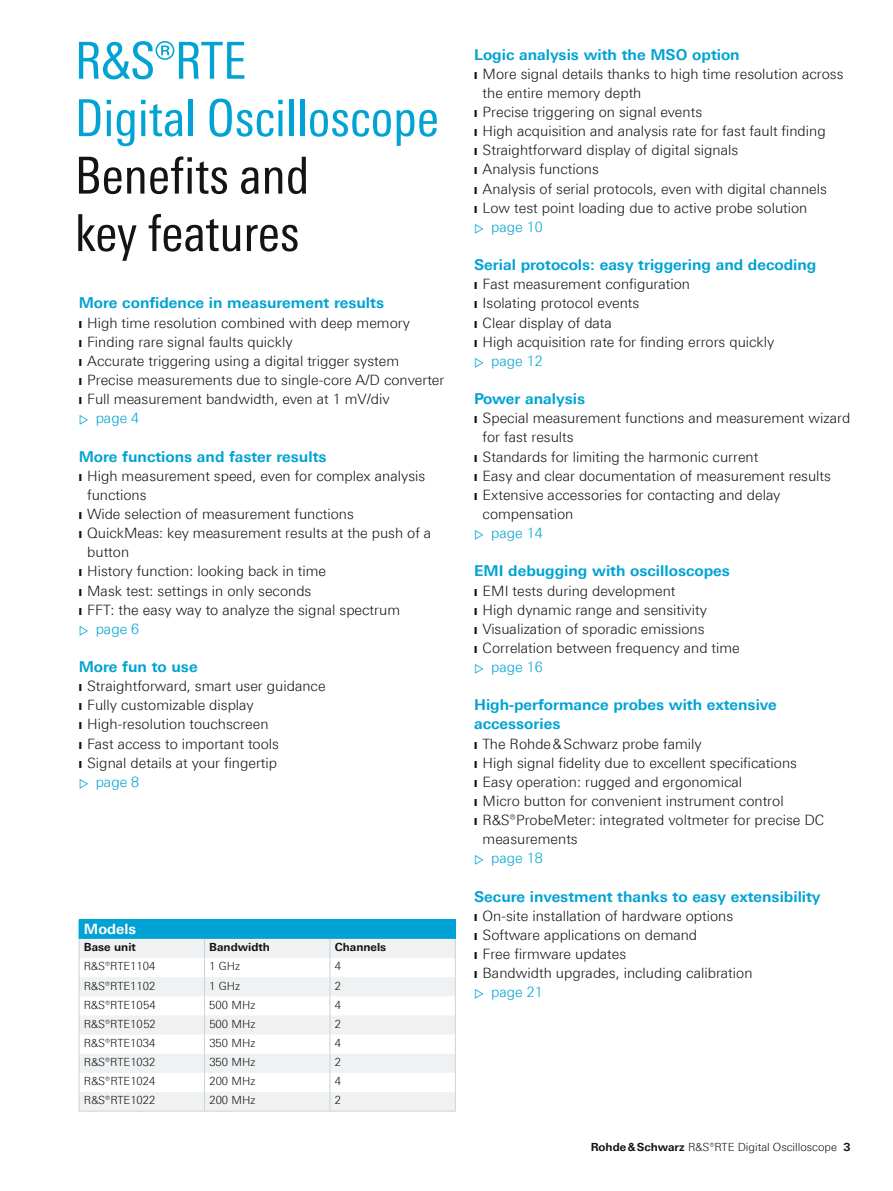
<style>
.page{position:relative;width:893px;height:1191px;background:#fff}
.page>*{position:absolute;margin:0;border:0;box-sizing:border-box;transform-origin:0 0}
.t1{font:51px/57.4px "Linotype Univers 420 Cn";color:#00a3d3}
.t2{font:51px/57.4px "Linotype Univers 420 Cn";color:#131413}
.t3{font:700 15px/19.2px "Linotype Univers 630";color:#00a3d3}
.t4{font:300 14.25px/19.2px "Linotype Univers 330";color:#131413}
.t5{font:300 14.25px "Linotype Univers 330";color:#00a3d3}
.t6{font:700 14.25px "Linotype Univers 630";color:#fff}
.t7{font:300 11.25px "Linotype Univers 330";color:#131413}
.t8{font:700 11.25px "Linotype Univers 630";color:#131413}
.s1{font-size:12px;color:#00a3d3}
.s2{color:#00a3d3}
.s3{font-size:12px}
.s4{font-family:"Linotype Univers 630";font-weight:700}
</style>
<div class="page">
<div style="left:79px;top:919px;width:376px;height:20px;background:#00a3d3"></div>
<svg style="left:80px;top:939px;width:375px;height:171px;fill:#eff1f3"></svg>
<svg style="left:79px;top:938px;width:1px;height:172px"></svg>
<svg style="left:204px;top:939px;width:1px;height:171px"></svg>
<svg style="left:330px;top:939px;width:1px;height:171px"></svg>
<svg style="left:455px;top:919px;width:1px;height:191px"></svg>
<hr style="left:79px;top:1110px;width:126px;height:1px;background:#cdd4d7">
<hr style="left:205px;top:1110px;width:125px;height:1px;background:#cdd4d7">
<hr style="left:330px;top:1110px;width:126px;height:1px;background:#cdd4d7">
<h1 class="t1" style="left:75px;top:32px;width:366px">R&amp;S®RTE<br>Digital Oscilloscope</h1>
<h1 class="t2" style="left:75px;top:146px;width:236px">Benefits and key features</h1>
<p class="t3" style="left:79px;top:293px;width:307px">More confidence in measurement results</p>
<p class="t4" style="left:79px;top:313px;width:367px">❙ High time resolution combined with deep memory<br>❙ Finding rare signal faults quickly<br>❙ Accurate triggering using a digital trigger system<br>❙ Precise measurements due to single-core A/D converter ❙ Full measurement bandwidth, even at 1 mV/div<br><span class="s1">▷</span> <span class="s2">page 4</span></p>
<p class="t3" style="left:79px;top:446px;width:249px">More functions and faster results</p>
<p class="t4" style="left:79px;top:466px;width:348px">❙ High measurement speed, even for complex analysis</p>
<p class="t4" style="left:87px;top:485px;width:61px">functions</p>
<p class="t4" style="left:79px;top:504px;width:277px">❙ Wide selection of measurement functions</p>
<p class="t4" style="left:79px;top:523px;width:354px">❙ QuickMeas: key measurement results at the push of a</p>
<p class="t4" style="left:87px;top:542px;width:44px">button</p>
<p class="t4" style="left:79px;top:561px;width:249px">❙ History function: looking back in time</p>
<p class="t4" style="left:79px;top:581px;width:234px">❙ Mask test: settings in only seconds</p>
<p class="t4" style="left:79px;top:600px;width:323px">❙ FFT: the easy way to analyze the signal spectrum</p>
<p class="t5" style="left:79px;top:620px;width:62px"><span class="s3">▷</span> page 6</p>
<p class="t3" style="left:79px;top:657px;width:120px">More fun to use</p>
<p class="t4" style="left:79px;top:676px;width:248px">❙ Straightforward, smart user guidance ❙ Fully customizable display<br>❙ High-resolution touchscreen<br>❙ Fast access to important tools<br>❙ Signal details at your fingertip<br><span class="s1">▷</span> <span class="s2">page 8</span></p>
<p class="t6" style="left:84px;top:920px;width:54px">Models</p>
<p class="t8" style="left:84px;top:940px;width:54px">Base unit</p>
<p class="t8" style="left:209px;top:940px;width:62px">Bandwidth</p>
<p class="t8" style="left:335px;top:940px;width:53px">Channels</p>
<p class="t7" style="left:84px;top:959px;width:73px">R&amp;S®RTE1104</p>
<p class="t7" style="left:209px;top:959px;width:32px">1 GHz</p>
<p class="t7" style="left:335px;top:959px;width:8px">4</p>
<p class="t7" style="left:84px;top:979px;width:73px">R&amp;S®RTE1102</p>
<p class="t7" style="left:209px;top:979px;width:32px">1 GHz</p>
<p class="t7" style="left:335px;top:979px;width:8px">2</p>
<p class="t7" style="left:84px;top:998px;width:74px">R&amp;S®RTE1054</p>
<p class="t7" style="left:209px;top:998px;width:48px">500 MHz</p>
<p class="t7" style="left:335px;top:998px;width:8px">4</p>
<p class="t7" style="left:84px;top:1017px;width:74px">R&amp;S®RTE1052</p>
<p class="t7" style="left:209px;top:1017px;width:48px">500 MHz</p>
<p class="t7" style="left:335px;top:1017px;width:8px">2</p>
<p class="t7" style="left:84px;top:1036px;width:73px">R&amp;S®RTE1034</p>
<p class="t7" style="left:209px;top:1036px;width:48px">350 MHz</p>
<p class="t7" style="left:335px;top:1036px;width:8px">4</p>
<p class="t7" style="left:84px;top:1055px;width:73px">R&amp;S®RTE1032</p>
<p class="t7" style="left:209px;top:1055px;width:48px">350 MHz</p>
<p class="t7" style="left:335px;top:1055px;width:8px">2</p>
<p class="t7" style="left:84px;top:1074px;width:73px">R&amp;S®RTE1024</p>
<p class="t7" style="left:209px;top:1074px;width:48px">200 MHz</p>
<p class="t7" style="left:335px;top:1074px;width:8px">4</p>
<p class="t7" style="left:84px;top:1093px;width:73px">R&amp;S®RTE1022</p>
<p class="t7" style="left:209px;top:1093px;width:48px">200 MHz</p>
<p class="t7" style="left:335px;top:1093px;width:8px">2</p>
<p class="t3" style="left:474px;top:45px;width:267px">Logic analysis with the MSO option</p>
<p class="t4" style="left:474px;top:64px;width:371px">❙ More signal details thanks to high time resolution across</p>
<p class="t4" style="left:483px;top:83px;width:160px">the entire memory depth</p>
<p class="t4" style="left:474px;top:102px;width:230px">❙ Precise triggering on signal events</p>
<p class="t4" style="left:474px;top:121px;width:353px">❙ High acquisition and analysis rate for fast fault finding</p>
<p class="t4" style="left:474px;top:140px;width:266px">❙ Straightforward display of digital signals</p>
<p class="t4" style="left:474px;top:160px;width:126px">❙ Analysis functions</p>
<p class="t4" style="left:474px;top:179px;width:354px">❙ Analysis of serial protocols, even with digital channels</p>
<p class="t4" style="left:474px;top:198px;width:335px">❙ Low test point loading due to active probe solution</p>
<p class="t5" style="left:474px;top:218px;width:70px"><span class="s3">▷</span> page 10</p>
<p class="t3" style="left:474px;top:255px;width:344px">Serial protocols: easy triggering and decoding</p>
<p class="t4" style="left:474px;top:274px;width:302px">❙ Fast measurement configuration<br>❙ Isolating protocol events<br>❙ Clear display of data<br>❙ High acquisition rate for finding errors quickly <span class="s1">▷</span> <span class="s2">page 12</span></p>
<p class="t3" style="left:474px;top:389px;width:112px">Power analysis</p>
<p class="t4" style="left:474px;top:408px;width:378px">❙ Special measurement functions and measurement wizard</p>
<p class="t4" style="left:483px;top:427px;width:93px">for fast results</p>
<p class="t4" style="left:474px;top:447px;width:286px">❙ Standards for limiting the harmonic current</p>
<p class="t4" style="left:474px;top:466px;width:358px">❙ Easy and clear documentation of measurement results</p>
<p class="t4" style="left:474px;top:485px;width:308px">❙ Extensive accessories for contacting and delay</p>
<p class="t4" style="left:483px;top:504px;width:92px">compensation</p>
<p class="t5" style="left:474px;top:524px;width:70px"><span class="s3">▷</span> page 14</p>
<p class="t3" style="left:474px;top:561px;width:257px">EMI debugging with oscilloscopes</p>
<p class="t4" style="left:474px;top:581px;width:267px">❙ EMI tests during development<br>❙ High dynamic range and sensitivity<br>❙ Visualization of sporadic emissions<br>❙ Correlation between frequency and time <span class="s1">▷</span> <span class="s2">page 16</span></p>
<p class="t3" style="left:474px;top:695px;width:304px">High-performance probes with extensive accessories</p>
<p class="t4" style="left:474px;top:734px;width:229px">❙ The Rohde&amp;Schwarz probe family</p>
<p class="t4" style="left:474px;top:753px;width:324px">❙ High signal fidelity due to excellent specifications</p>
<p class="t4" style="left:474px;top:772px;width:269px">❙ Easy operation: rugged and ergonomical</p>
<p class="t4" style="left:474px;top:791px;width:311px">❙ Micro button for convenient instrument control</p>
<p class="t4" style="left:474px;top:810px;width:352px">❙ R&amp;S®ProbeMeter: integrated voltmeter for precise DC</p>
<p class="t4" style="left:483px;top:829px;width:97px">measurements</p>
<p class="t5" style="left:474px;top:850px;width:70px"><span class="s3">▷</span> page 18</p>
<p class="t3" style="left:474px;top:886px;width:348px">Secure investment thanks to easy extensibility</p>
<p class="t4" style="left:474px;top:906px;width:280px">❙ On-site installation of hardware options<br>❙ Software applications on demand<br>❙ Free firmware updates<br>❙ Bandwidth upgrades, including calibration <span class="s1">▷</span> <span class="s2">page 21</span></p>
<p class="t7" style="left:591px;top:1140px;width:261px"><span class="s4">Rohde&amp;Schwarz</span> R&amp;S®RTE Digital Oscilloscope <span class="s4">3</span></p>
</div>
